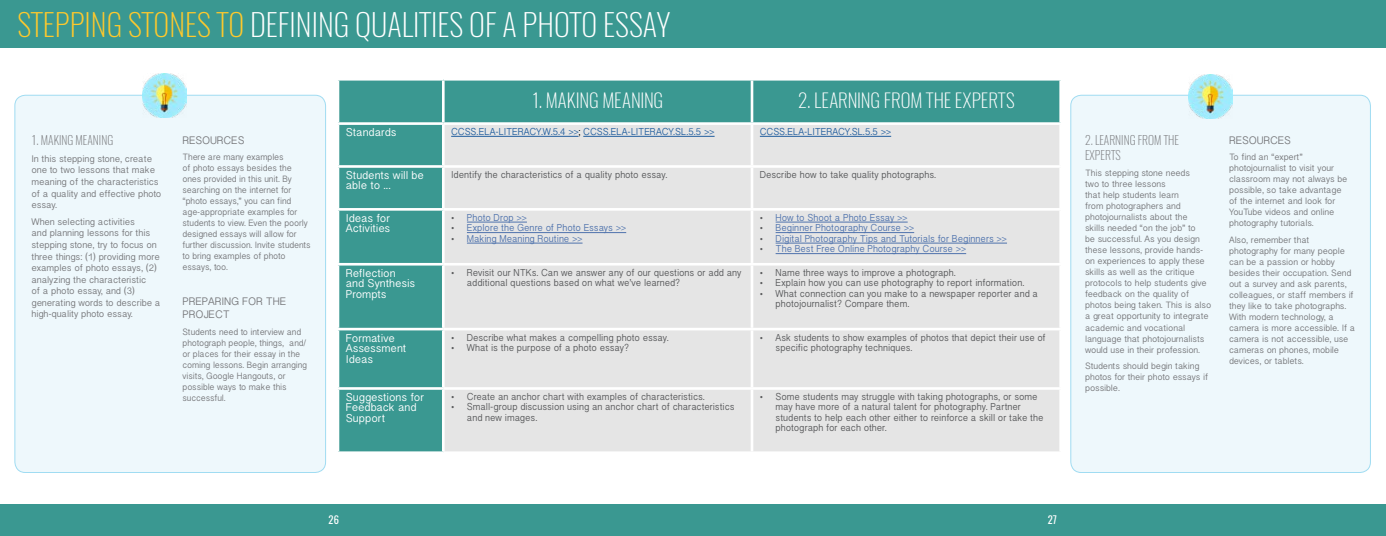
<style>
.page{position:relative;width:1386px;height:536px;background:#fff}
.page>*{position:absolute;margin:0;border:0;box-sizing:border-box;transform-origin:0 0}
.t1{font:200 30.62px "Oswald";color:#fff}
.t2{font:200 19.07px "Oswald";color:#fff}
.t3{font:200 12.25px/14.7px "Oswald";color:#77787b;scale:.95 1}
.t4{font:200 12.25px "Oswald";color:#77787b}
.t5{font:11.38px/10.5px "Lao Sangam MN";letter-spacing:.005em;color:#fff}
.t6{font:10.94px/13.1px "Lao Sangam MN";color:#77787b}
.t7{font:10.5px "Oswald";color:#fff}
.t8{font:10.06px/10.5px "Lao Sangam MN";letter-spacing:.005em;color:#58595b;scale:.95 1}
.t9{font:10.06px "Lao Sangam MN";letter-spacing:.005em;color:#4f73ad;scale:.95 1}
.t10{font:10.06px/10.5px "Lao Sangam MN";letter-spacing:.005em;color:#58595b;scale:.94 1}
.t11{font:10.06px "Lao Sangam MN";letter-spacing:.005em;color:#215e9e;scale:.95 1}
.t12{font:9.62px/11.5px "Lao Sangam MN";color:#77787b}
.t13{font:9.19px/11px "Lao Sangam MN";color:#77787b}
.s1{color:#ffc92c}
.s2{color:#000}
.s3{color:#58595b}
</style>
<div class="page">
<div style="left:0;top:504px;width:1386px;height:32px;background:#3a9891"></div>
<div style="left:0;top:0;width:1386px;height:47px;background:#3a9891"></div>
<div style="left:15px;top:95px;width:311px;height:377px;background:#eef8fc;border-radius:10px"></div>
<div style="left:14px;top:95px;width:312px;height:377px;border:1px solid #a0dcf2;border-radius:10px"></div>
<img style="left:142px;top:73px;width:44px;height:44px">
<div style="left:1071px;top:95px;width:299px;height:377px;background:#eef8fc;border-radius:10px"></div>
<div style="left:1070px;top:95px;width:301px;height:377px;border:1px solid #a0dcf2;border-radius:10px"></div>
<img style="left:1188px;top:74px;width:45px;height:44px">
<div style="left:339px;top:80px;width:720px;height:371px;background:#3a9891"></div>
<div style="left:445px;top:125px;width:614px;height:326px;background:#e5e5e5"></div>
<hr style="left:442px;top:80px;width:3px;height:42px;background:#fff">
<hr style="left:751px;top:80px;width:2px;height:42px;background:#fff">
<hr style="left:337px;top:122px;width:106px;height:3px;background:#fff">
<hr style="left:443px;top:122px;width:309px;height:3px;background:#fff">
<hr style="left:442px;top:125px;width:3px;height:40px;background:#fff">
<hr style="left:752px;top:122px;width:310px;height:3px;background:#fff">
<hr style="left:751px;top:125px;width:2px;height:40px;background:#fff">
<hr style="left:337px;top:165px;width:106px;height:3px;background:#fff">
<hr style="left:443px;top:165px;width:309px;height:3px;background:#fff">
<hr style="left:442px;top:168px;width:3px;height:40px;background:#fff">
<hr style="left:752px;top:165px;width:310px;height:3px;background:#fff">
<hr style="left:751px;top:168px;width:2px;height:40px;background:#fff">
<hr style="left:337px;top:208px;width:106px;height:2px;background:#fff">
<hr style="left:443px;top:208px;width:309px;height:2px;background:#fff">
<hr style="left:442px;top:210px;width:3px;height:53px;background:#fff">
<hr style="left:752px;top:208px;width:310px;height:2px;background:#fff">
<hr style="left:751px;top:210px;width:2px;height:53px;background:#fff">
<hr style="left:337px;top:263px;width:106px;height:2px;background:#fff">
<hr style="left:443px;top:263px;width:309px;height:2px;background:#fff">
<hr style="left:442px;top:265px;width:3px;height:62px;background:#fff">
<hr style="left:752px;top:263px;width:310px;height:2px;background:#fff">
<hr style="left:751px;top:265px;width:2px;height:62px;background:#fff">
<hr style="left:337px;top:327px;width:106px;height:3px;background:#fff">
<hr style="left:443px;top:327px;width:309px;height:3px;background:#fff">
<hr style="left:442px;top:330px;width:3px;height:57px;background:#fff">
<hr style="left:752px;top:327px;width:310px;height:3px;background:#fff">
<hr style="left:751px;top:330px;width:2px;height:57px;background:#fff">
<hr style="left:337px;top:387px;width:106px;height:2px;background:#fff">
<hr style="left:443px;top:387px;width:309px;height:2px;background:#fff">
<hr style="left:442px;top:389px;width:3px;height:62px;background:#fff">
<hr style="left:752px;top:387px;width:310px;height:2px;background:#fff">
<hr style="left:751px;top:389px;width:2px;height:62px;background:#fff">
<hr style="left:451px;top:136px;width:127px;height:1px;background:#215e9e">
<hr style="left:583px;top:136px;width:132px;height:1px;background:#215e9e">
<hr style="left:760px;top:136px;width:131px;height:1px;background:#215e9e">
<hr style="left:467px;top:222px;width:60px;height:1px;background:#4f73ad">
<hr style="left:467px;top:232px;width:159px;height:1px;background:#4f73ad">
<hr style="left:467px;top:243px;width:116px;height:1px;background:#4f73ad">
<hr style="left:776px;top:222px;width:132px;height:1px;background:#4f73ad">
<hr style="left:776px;top:232px;width:138px;height:1px;background:#4f73ad">
<hr style="left:776px;top:243px;width:231px;height:1px;background:#4f73ad">
<hr style="left:776px;top:253px;width:190px;height:1px;background:#4f73ad">
<h1 class="t1" style="left:17px;top:-3px;width:655px"><span class="s1">STEPPING STONES TO</span> DEFINING QUALITIES OF A PHOTO ESSAY</h1>
<h3 class="t4" style="left:32px;top:129px;width:83px">1. MAKING MEANING</h3>
<p class="t12" style="left:32px;top:153px;width:131px">In this stepping stone, create one to two lessons that make meaning of the characteristics of a quality and effective photo essay.</p>
<p class="t12" style="left:32px;top:216px;width:130px">When selecting activities<br>and planning lessons for this stepping stone, try to focus on three things: (1) providing more examples of photo essays, (2) analyzing the characteristic<br>of a photo essay, and (3) generating words to describe a high-quality photo essay.</p>
<p class="t6" style="left:183px;top:134px;width:63px">RESOURCES</p>
<p class="t13" style="left:183px;top:152px;width:130px">There are many examples<br>of photo essays besides the ones provided in this unit. By searching on the internet for “photo essays,” you can find age-appropriate examples for students to view. Even the poorly designed essays will allow for further discussion. Invite students to bring examples of photo essays, too.</p>
<p class="t6" style="left:183px;top:296px;width:105px">PREPARING FOR THE<br>PROJECT</p>
<p class="t13" style="left:183px;top:326px;width:126px">Students need to interview and photograph people, things, and/ or places for their essay in the coming lessons. Begin arranging visits, Google Hangouts, or possible ways to make this successful.</p>
<h2 class="t2" style="left:532px;top:84px;width:133px">1. MAKING MEANING</h2>
<h2 class="t2" style="left:798px;top:84px;width:218px">2. LEARNING FROM THE EXPERTS</h2>
<p class="t5" style="left:346px;top:128px;width:52px">Standards</p>
<p class="t11" style="left:451px;top:126px;width:279px">CCSS.ELA-LITERACY.W.5.4 &gt;&gt;<span class="s2">;</span> CCSS.ELA-LITERACY.SL.5.5 &gt;&gt;</p>
<p class="t11" style="left:760px;top:126px;width:140px">CCSS.ELA-LITERACY.SL.5.5 &gt;&gt;</p>
<p class="t5" style="left:346px;top:171px;width:80px">Students will be able to ...</p>
<p class="t8" style="left:451px;top:170px;width:229px">Identify the characteristics of a quality photo essay.</p>
<p class="t8" style="left:760px;top:170px;width:187px">Describe how to take quality photographs.</p>
<p class="t5" style="left:346px;top:214px;width:46px">Ideas for<br>Activities</p>
<p class="t9" style="left:451px;top:212px;width:81px"><span class="s3">•</span> Photo Drop &gt;&gt;</p>
<p class="t9" style="left:760px;top:212px;width:157px"><span class="s3">•</span> How to Shoot a Photo Essay &gt;&gt;</p>
<p class="t9" style="left:760px;top:222px;width:164px"><span class="s3">•</span> Beginner Photography Course &gt;&gt;</p>
<p class="t9" style="left:760px;top:233px;width:262px"><span class="s3">•</span> Digital Photography Tips and Tutorials for Beginners &gt;&gt;</p>
<p class="t9" style="left:760px;top:243px;width:219px"><span class="s3">•</span> The Best Free Online Photography Course &gt;&gt;</p>
<p class="t9" style="left:451px;top:222px;width:186px"><span class="s3">•</span> Explore the Genre of Photo Essays &gt;&gt;</p>
<p class="t9" style="left:451px;top:233px;width:140px"><span class="s3">•</span> Making Meaning Routine &gt;&gt;</p>
<p class="t5" style="left:346px;top:268px;width:71px">Reflection and Synthesis<br>Prompts</p>
<p class="t8" style="left:467px;top:268px;width:290px;text-indent:-16px">• Revisit our NTKs. Can we answer any of our questions or add any additional questions based on what we’ve learned?</p>
<p class="t8" style="left:760px;top:268px;width:208px">• Name three ways to improve a photograph.</p>
<p class="t8" style="left:760px;top:278px;width:280px">• Explain how you can use photography to report information.</p>
<p class="t8" style="left:776px;top:289px;width:278px;text-indent:-16px">• What connection can you make to a newspaper reporter and a photojournalist? Compare them.</p>
<p class="t8" style="left:451px;top:343px;width:189px">• What is the purpose of a photo essay?</p>
<p class="t10" style="left:776px;top:333px;width:289px;text-indent:-16px">• Ask students to show examples of photos that depict their use of specific photography techniques.</p>
<p class="t5" style="left:346px;top:333px;width:62px">Formative<br>Assessment<br>Ideas</p>
<p class="t8" style="left:451px;top:333px;width:231px">• Describe what makes a compelling photo essay.</p>
<p class="t5" style="left:346px;top:392px;width:80px">Suggestions for<br>Feedback and<br>Support</p>
<p class="t8" style="left:451px;top:392px;width:268px">• Create an anchor chart with examples of characteristics.</p>
<p class="t8" style="left:467px;top:402px;width:283px;text-indent:-16px">• Small-group discussion using an anchor chart of characteristics and new images.</p>
<p class="t8" style="left:776px;top:392px;width:283px;text-indent:-16px">• Some students may struggle with taking photographs, or some may have more of a natural talent for photography. Partner students to help each other either to reinforce a skill or take the photograph for each other.</p>
<h3 class="t3" style="left:1085px;top:131px;width:100px">2. LEARNING FROM THE<br>EXPERTS</h3>
<p class="t13" style="left:1085px;top:168px;width:128px">This stepping stone needs<br>two to three lessons<br>that help students learn<br>from photographers and photojournalists about the<br>skills needed “on the job” to<br>be successful. As you design these lessons, provide hands&shy;on experiences to apply these skills as well as the critique protocols to help students give feedback on the quality of photos being taken. This is also a great opportunity to integrate academic and vocational language that photojournalists would use in their profession.</p>
<p class="t13" style="left:1085px;top:361px;width:125px">Students should begin taking photos for their photo essays if possible.</p>
<p class="t6" style="left:1229px;top:134px;width:63px">RESOURCES</p>
<p class="t13" style="left:1229px;top:152px;width:120px">To find an “expert” photojournalist to visit your classroom may not always be possible, so take advantage of the internet and look for<br>YouTube videos and online photography tutorials.</p>
<p class="t13" style="left:1229px;top:235px;width:128px">Also, remember that photography for many people can be a passion or hobby besides their occupation. Send out a survey and ask parents, colleagues, or staff members if they like to take photographs.<br>With modern technology, a camera is more accessible. If a camera is not accessible, use cameras on phones, mobile devices, or tablets.</p>
<p class="t7" style="left:329px;top:510px;width:12px">26</p>
<p class="t7" style="left:1048px;top:510px;width:11px">27</p>
</div>
